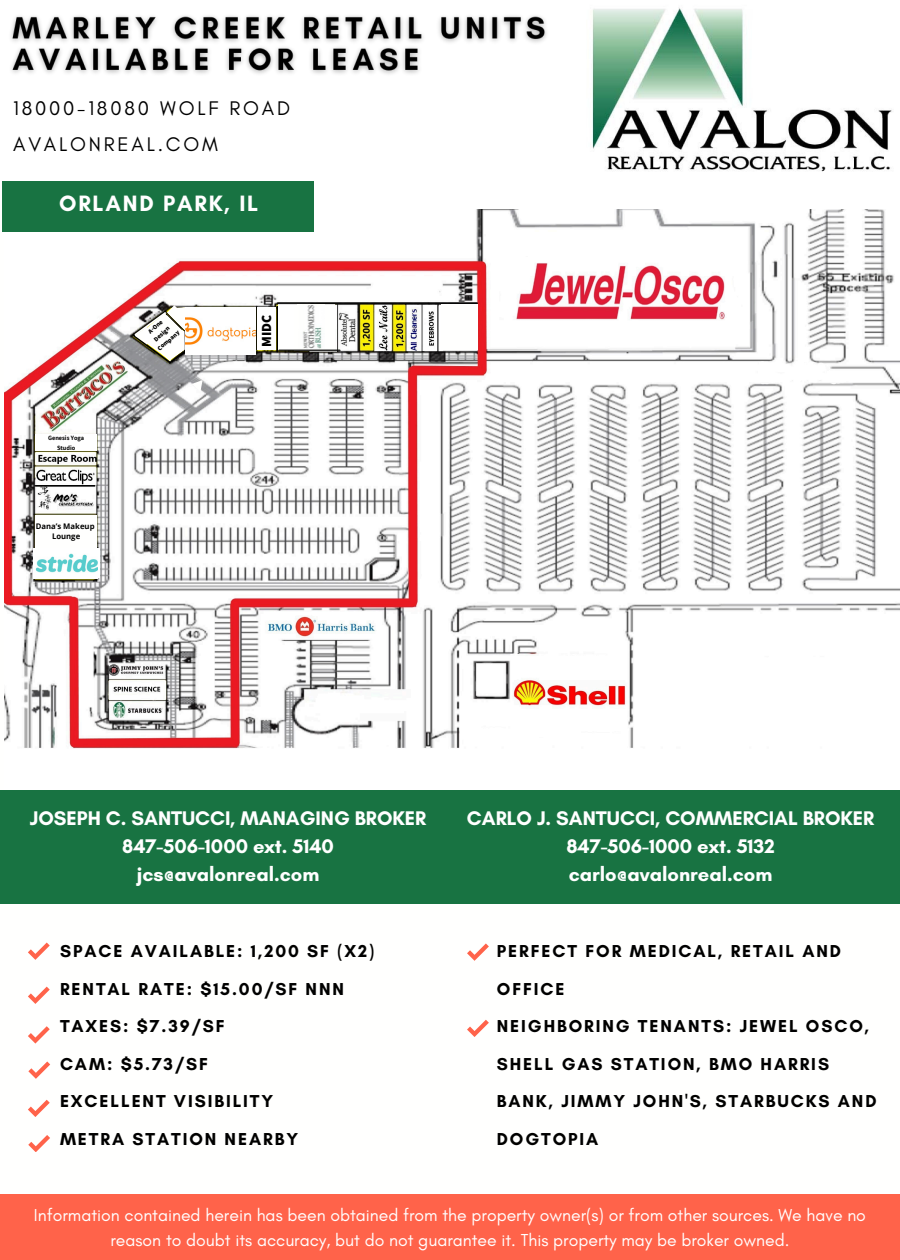
<style>
.page{position:relative;width:900px;height:1260px;background:#fff}
.page>*{position:absolute;margin:0;border:0;box-sizing:border-box;transform-origin:0 0}
.t1{font:700 22.75px "Glacial Indifference";letter-spacing:.08em;color:#fff}
.t2{font:700 20px/28px "Glacial Indifference";color:#fff;text-align:center}
.t3{font:20px/35.5px "Glacial Indifference";letter-spacing:.14em;color:#000}
.t4{font:700 17.5px/37.5px "Glacial Indifference";letter-spacing:.11em;color:#000}
.t5{font:17.5px/24.5px "Glacial Indifference";color:#fff;text-align:center}
.t6{font:800 13.75px "Assistant";color:#000}
.t7{font:700 9.5px "Open Sans";color:#000}
.t8{font:700 7.75px "Open Sans";color:#000}
.t9{font:800 6.25px "Assistant";color:#000}
.t10{font:700 6.25px/9.5px "Assistant";color:#000;text-align:center}
</style>
<div class="page">
<svg style="left:467px;top:943px;width:22px;height:17px"></svg>
<svg style="left:467px;top:1020px;width:22px;height:17px"></svg>
<img style="left:5px;top:209px;width:895px;height:540px">
<div style="left:0;top:1194px;width:900px;height:66px;background:#ff634a"></div>
<div style="left:0;top:790px;width:900px;height:114px;background:#187342"></div>
<div style="left:3px;top:181px;width:311px;height:51px;background:#187342"></div>
<svg style="left:28px;top:943px;width:22px;height:16px"></svg>
<svg style="left:28px;top:987px;width:22px;height:16px"></svg>
<svg style="left:28px;top:1026px;width:22px;height:17px"></svg>
<img style="left:592px;top:8px;width:300px;height:164px">
<svg style="left:28px;top:1061px;width:22px;height:17px"></svg>
<svg style="left:28px;top:1100px;width:22px;height:17px"></svg>
<svg style="left:28px;top:1135px;width:22px;height:17px"></svg>
<hr style="left:276px;top:307px;width:2px;height:44px;background:#000">
<div style="left:278px;top:304px;width:32px;height:45px;background:#fff"></div>
<hr style="left:256px;top:309px;width:2px;height:44px;background:#000">
<div style="left:294px;top:304px;width:41px;height:46px;background:#fffffe"></div>
<hr style="left:278px;top:302px;width:199px;height:2px;background:#000">
<hr style="left:279px;top:349px;width:61px;height:2px;background:#000">
<img style="left:303px;top:305px;width:19px;height:43px">
<div style="left:442px;top:304px;width:36px;height:46px;background:#fffffe"></div>
<div style="left:35px;top:549px;width:65px;height:29px;background:#fff"></div>
<img style="left:34px;top:549px;width:64px;height:30px">
<hr style="left:256px;top:307px;width:2px;height:42px;background:#000">
<svg style="left:132px;top:305px;width:64px;height:59px"></svg>
<img style="left:186px;top:307px;width:69px;height:47px">
<div style="left:35px;top:434px;width:62px;height:17px;background:#fff"></div>
<div style="left:35px;top:515px;width:62px;height:33px;background:#fffffe"></div>
<img style="left:11px;top:16px;width:536px;height:58px">
<svg style="left:191px;top:380px;width:12px;height:12px"></svg>
<div style="left:257px;top:307px;width:19px;height:42px;background:#fff"></div>
<p class="t3" style="left:13px;top:91px;width:279px">18000-18080 WOLF ROAD<br>AVALONREAL.COM</p>
<p class="t1" style="left:59px;top:190px;width:201px">ORLAND PARK, IL</p>
<p class="t10" style="left:48px;top:433px;width:38px">Genesis Yoga<br>Studio</p>
<p class="t8" style="left:36px;top:521px;width:60px">Dana’s Makeup</p>
<p class="t8" style="left:52px;top:531px;width:30px">Lounge</p>
<h3 class="t9" style="left:146px;top:329px;width:19px;rotate:-41deg">A-One</h3>
<p class="t9" style="left:152px;top:337px;width:21px;rotate:-41deg">Design</p>
<p class="t9" style="left:156px;top:346px;width:28px;rotate:-41deg">Company</p>
<p class="t7" style="left:261px;top:348px;width:39px;rotate:-90deg">1,800 SF</p>
<p class="t6" style="left:257px;top:347px;width:34px;rotate:-90deg">MIDC</p>
<p class="t2" style="left:30px;top:804px;width:398px">JOSEPH C. SANTUCCI, MANAGING BROKER<br>847-506-1000 ext. 5140 jcs@avalonreal.com</p>
<p class="t2" style="left:467px;top:804px;width:409px">CARLO J. SANTUCCI, COMMERCIAL BROKER<br>847-506-1000 ext. 5132 carlo@avalonreal.com</p>
<p class="t4" style="left:60px;top:932px;width:316px">SPACE AVAILABLE: 1,200 SF (X2)<br>RENTAL RATE: $15.00/SF NNN<br>TAXES: $7.39/SF<br>CAM: $5.73/SF<br>EXCELLENT VISIBILITY<br>METRA STATION NEARBY</p>
<p class="t4" style="left:497px;top:932px;width:381px">PERFECT FOR MEDICAL, RETAIL AND<br>OFFICE<br>NEIGHBORING TENANTS: JEWEL OSCO,<br>SHELL GAS STATION, BMO HARRIS<br>BANK, JIMMY JOHN'S, STARBUCKS AND<br>DOGTOPIA</p>
<p class="t5" style="left:34px;top:1203px;width:834px">Information contained herein has been obtained from the property owner(s) or from other sources. We have no reason to doubt its accuracy, but do not guarantee it. This property may be broker owned.</p>
</div>
